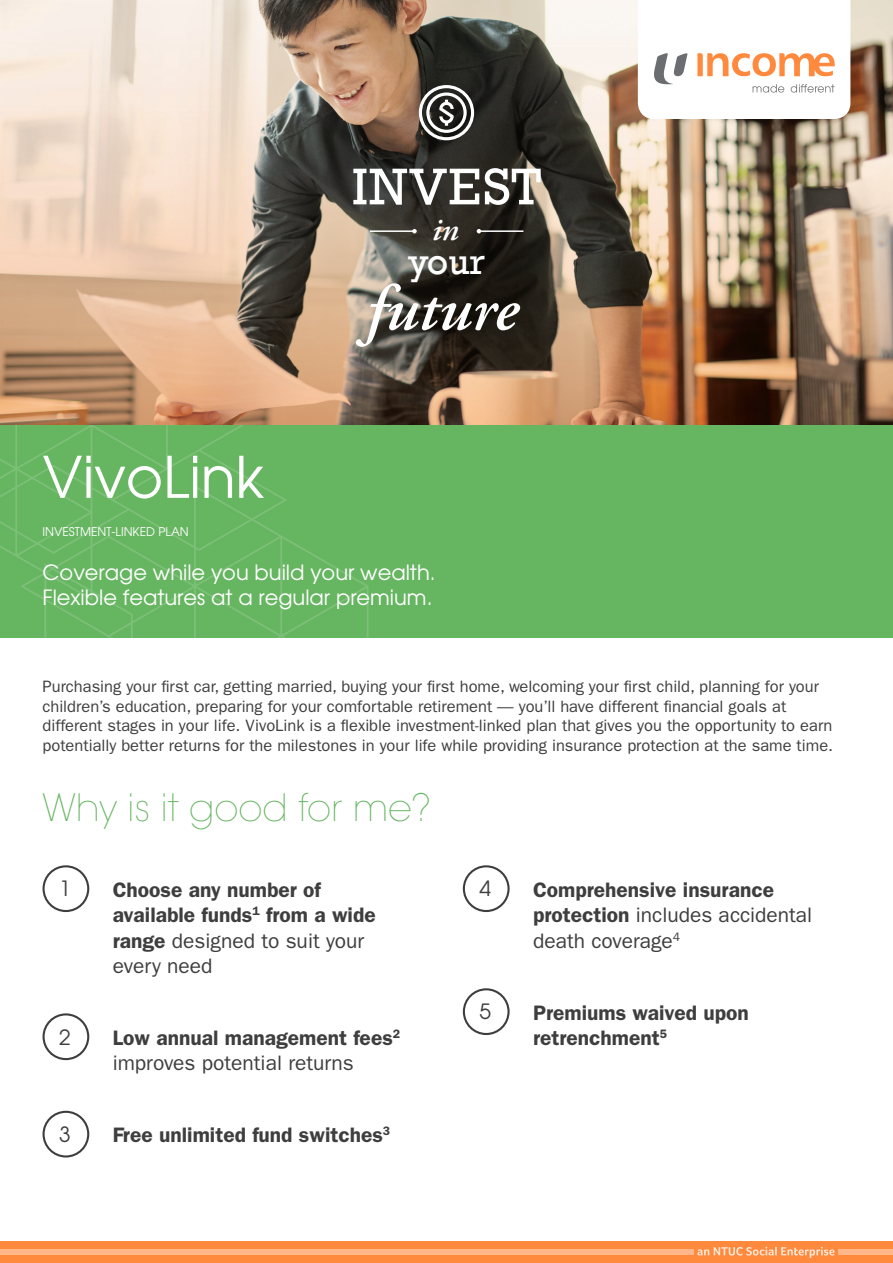
<style>
.page{position:relative;width:893px;height:1263px;background:#fff}
.page>*{position:absolute;margin:0;border:0;box-sizing:border-box;transform-origin:0 0}
.t1{font:italic 600 64.5px "Adobe Garamond Pro";color:#fff}
.t2{font:57px "Avant Garde";color:#fff}
.t3{font:52.5px "Rockwell";letter-spacing:.03em;color:#fff}
.t4{font:200 37.5px "ITC Avant Garde Std";color:#66b561}
.t5{font:37.5px "Rockwell";color:#fff}
.t6{font:italic 600 33px "Adobe Garamond Pro";color:#fff}
.t7{font:600 21px/25.2px "ITC Franklin Gothic Std";color:#3e3e3f}
.t8{font:21px/25.2px "Avant Garde";color:#fff}
.t9{font:21px/25.2px "ITC Franklin Gothic Std";color:#3e3e3f}
.t10{font:21px "Avant Garde";color:#3e3e3f}
.t11{font:16.5px/19.8px "ITC Franklin Gothic Std";color:#3e3e3f}
.t12{font:12px "Avant Garde";color:#fff}
.s1{font-weight:400}
.s2{font-weight:600}
</style>
<div class="page">
<img style="left:0;top:0;width:893px;height:425px">
<div style="left:0;top:425px;width:893px;height:213px;background:#66b561"></div>
<svg style="left:0;top:425px;width:369px;height:213px"></svg>
<div style="left:43px;top:865px;width:46px;height:47px;border:2px solid #3e3e3f;border-radius:50%"></div>
<div style="left:463px;top:865px;width:47px;height:47px;border:2px solid #3e3e3f;border-radius:50%"></div>
<div style="left:43px;top:1013px;width:46px;height:47px;border:2px solid #3e3e3f;border-radius:50%"></div>
<div style="left:463px;top:988px;width:47px;height:47px;border:2px solid #3e3e3f;border-radius:50%"></div>
<div style="left:43px;top:1111px;width:46px;height:46px;border:2px solid #3e3e3f;border-radius:50%"></div>
<hr style="left:479px;top:230px;width:44px;height:2px;background:#fff">
<svg style="left:477px;top:229px;width:4px;height:4px"></svg>
<hr style="left:370px;top:230px;width:45px;height:2px;background:#fff">
<svg style="left:412px;top:229px;width:5px;height:4px"></svg>
<svg style="left:419px;top:85px;width:55px;height:55px"></svg>
<svg style="left:638px;top:0;width:212px;height:119px"></svg>
<div style="left:0;top:1242px;width:893px;height:21px;background:#ff893d"></div>
<svg style="left:697px;top:1247px;width:138px;height:11px"></svg>
<div style="left:0;top:1249px;width:693px;height:6px;background:#ffb789"></div>
<div style="left:839px;top:1249px;width:54px;height:6px;background:#ffb789"></div>
<h3 class="t3" style="left:352px;top:156px;width:191px">INVEST</h3>
<h3 class="t6" style="left:432px;top:210px;width:28px">in</h3>
<h3 class="t5" style="left:408px;top:240px;width:79px">your</h3>
<h1 class="t1" style="left:366px;top:272px;width:153px">future</h1>
<h2 class="t2" style="left:43px;top:441px;width:223px">VivoLink</h2>
<p class="t12" style="left:43px;top:524px;width:148px">INVESTMENT-LINKED PLAN</p>
<p class="t8" style="left:43px;top:559px;width:395px">Coverage while you build your wealth.<br>Flexible features at a regular premium.</p>
<p class="t11" style="left:43px;top:676px;width:792px">Purchasing your first car, getting married, buying your first home, welcoming your first child, planning for your children’s education, preparing for your comfortable retirement — you’ll have different financial goals at different stages in your life. VivoLink is a flexible investment-linked plan that gives you the opportunity to earn potentially better returns for the milestones in your life while providing insurance protection at the same time.</p>
<h3 class="t4" style="left:43px;top:786px;width:391px">Why is it good for me?</h3>
<p class="t10" style="left:59px;top:876px;width:13px">1</p>
<p class="t10" style="left:479px;top:876px;width:13px">4</p>
<p class="t7" style="left:113px;top:877px;width:265px">Choose any number of available funds<sup>1</sup> from a wide range <span class="s1">designed to suit your every need</span></p>
<p class="t10" style="left:59px;top:1024px;width:13px">2</p>
<p class="t10" style="left:59px;top:1121px;width:13px">3</p>
<p class="t9" style="left:113px;top:1025px;width:289px"><span class="s2">Low annual management fees</span><sup>2 </sup>improves potential returns</p>
<p class="t7" style="left:113px;top:1122px;width:279px">Free unlimited fund switches<sup>3</sup></p>
<p class="t10" style="left:479px;top:999px;width:13px">5</p>
<p class="t7" style="left:533px;top:877px;width:281px">Comprehensive insurance protection <span class="s1">includes accidental death coverage</span><sup>4</sup></p>
<p class="t7" style="left:533px;top:1000px;width:217px">Premiums waived upon retrenchment<sup>5</sup></p>
</div>
